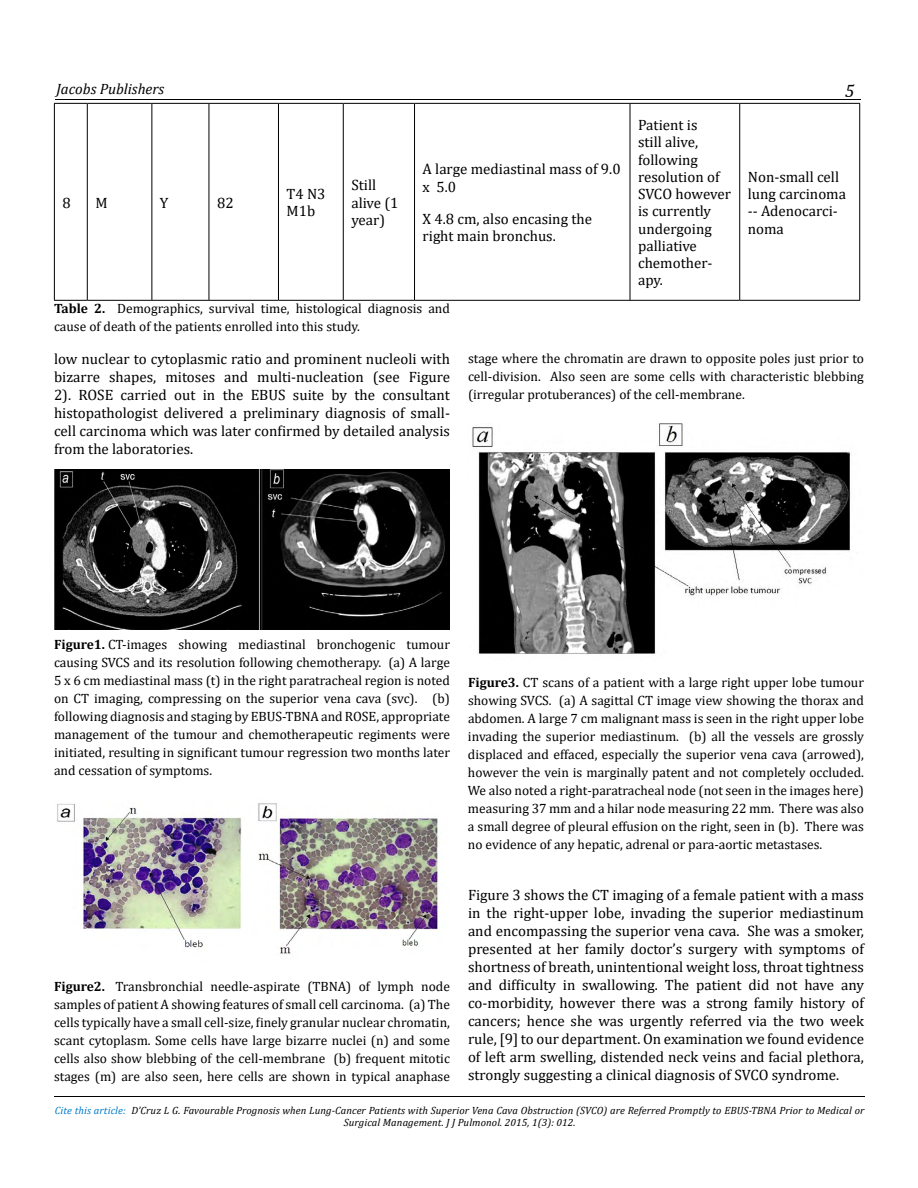
<style>
.page{position:relative;width:918px;height:1188px;background:#fff}
.page>*{position:absolute;margin:0;border:0;box-sizing:border-box;transform-origin:0 0}
.t1{font:italic 18px "Cambria";color:#000}
.t2{font:15px/17.2px "Cambria";color:#000}
.t3{font:italic 15px "Cambria";color:#000}
.t4{font:13.5px/18px "Cambria";color:#000;text-align:justify}
.t5{font:italic 10.5px/12px "Cambria";letter-spacing:.01em;color:#000;text-align:center}
.s1{font-weight:700}
.s2{color:#007bca}
</style>
<div class="page">
<hr style="left:54px;top:103px;width:33px;height:1px;background:#000">
<hr style="left:87px;top:103px;width:65px;height:1px;background:#000">
<hr style="left:152px;top:103px;width:57px;height:1px;background:#000">
<hr style="left:209px;top:103px;width:69px;height:1px;background:#000">
<hr style="left:278px;top:103px;width:65px;height:1px;background:#000">
<hr style="left:343px;top:103px;width:72px;height:1px;background:#000">
<hr style="left:415px;top:103px;width:215px;height:1px;background:#000">
<hr style="left:630px;top:103px;width:110px;height:1px;background:#000">
<hr style="left:740px;top:103px;width:120px;height:1px;background:#000">
<hr style="left:54px;top:300px;width:33px;height:1px;background:#000">
<hr style="left:87px;top:300px;width:65px;height:1px;background:#000">
<hr style="left:152px;top:300px;width:57px;height:1px;background:#000">
<hr style="left:209px;top:300px;width:69px;height:1px;background:#000">
<hr style="left:278px;top:300px;width:65px;height:1px;background:#000">
<hr style="left:343px;top:300px;width:72px;height:1px;background:#000">
<hr style="left:415px;top:300px;width:215px;height:1px;background:#000">
<hr style="left:630px;top:300px;width:110px;height:1px;background:#000">
<hr style="left:740px;top:300px;width:120px;height:1px;background:#000">
<hr style="left:54px;top:104px;width:1px;height:196px;background:#000">
<hr style="left:87px;top:104px;width:1px;height:196px;background:#000">
<hr style="left:152px;top:104px;width:1px;height:196px;background:#000">
<hr style="left:209px;top:104px;width:1px;height:196px;background:#000">
<hr style="left:278px;top:104px;width:1px;height:196px;background:#000">
<hr style="left:343px;top:104px;width:1px;height:196px;background:#000">
<hr style="left:414px;top:104px;width:1px;height:196px;background:#000">
<hr style="left:630px;top:104px;width:1px;height:196px;background:#000">
<hr style="left:739px;top:104px;width:1px;height:196px;background:#000">
<hr style="left:859px;top:104px;width:1px;height:196px;background:#000">
<hr style="left:55px;top:100px;width:805px;height:1px;background:#000103">
<hr style="left:55px;top:1096px;width:810px;height:1px;background:#000103">
<img style="left:54px;top:469px;width:396px;height:161px">
<img style="left:57px;top:803px;width:382px;height:151px">
<img style="left:472px;top:423px;width:378px;height:231px">
<p class="t3" style="left:56px;top:78px;width:109px">Jacobs Publishers</p>
<h1 class="t1" style="left:845px;top:79px;width:11px">5</h1>
<p class="t2" style="left:62px;top:194px;width:10px">8</p>
<p class="t2" style="left:95px;top:194px;width:14px">M</p>
<p class="t2" style="left:160px;top:194px;width:10px">Y</p>
<p class="t2" style="left:217px;top:194px;width:18px">82</p>
<p class="t2" style="left:287px;top:185px;width:41px">T4 N3<br>M1b</p>
<p class="t2" style="left:351px;top:177px;width:49px">Still alive (1 year)</p>
<p class="t2" style="left:423px;top:160px;width:200px">A large mediastinal mass of 9.0 x 5.0</p>
<p class="t2" style="left:423px;top:210px;width:171px">X 4.8 cm, also encasing the right main bronchus.</p>
<p class="t2" style="left:638px;top:116px;width:94px">Patient is<br>still alive, following resolution of<br>SVCO however is currently undergoing palliative chemother&shy;apy.</p>
<p class="t2" style="left:748px;top:168px;width:100px">Non-small cell lung carcinoma -- Adenocarci&shy;noma</p>
<p class="t4" style="left:54px;top:299px;width:397px"><span class="s1">Table 2.</span> Demographics, survival time, histological diagnosis and cause of death of the patients enrolled into this study.</p>
<p class="t2" style="left:54px;top:350px;width:398px;line-height:18px;text-align:justify">low nuclear to cytoplasmic ratio and prominent nucleoli with bizarre shapes, mitoses and multi-nucleation (see Figure 2). ROSE carried out in the EBUS suite by the consultant histopathologist delivered a preliminary diagnosis of small&shy;cell carcinoma which was later confirmed by detailed analysis from the laboratories.</p>
<p class="t4" style="left:468px;top:349px;width:398px">stage where the chromatin are drawn to opposite poles just prior to cell-division. Also seen are some cells with characteristic blebbing (irregular protuberances) of the cell-membrane.</p>
<p class="t4" style="left:54px;top:635px;width:398px"><span class="s1">Figure1.</span> CT-images showing mediastinal bronchogenic tumour causing SVCS and its resolution following chemotherapy. (a) A large 5 x 6 cm mediastinal mass (t) in the right paratracheal region is noted on CT imaging, compressing on the superior vena cava (svc). (b) following diagnosis and staging by EBUS-TBNA and ROSE, appropriate management of the tumour and chemotherapeutic regiments were initiated, resulting in significant tumour regression two months later and cessation of symptoms.</p>
<p class="t4" style="left:54px;top:977px;width:398px"><span class="s1">Figure2.</span> Transbronchial needle-aspirate (TBNA) of lymph node samples of patient A showing features of small cell carcinoma. (a) The cells typically have a small cell-size, finely granular nuclear chromatin, scant cytoplasm. Some cells have large bizarre nuclei (n) and some cells also show blebbing of the cell-membrane (b) frequent mitotic stages (m) are also seen, here cells are shown in typical anaphase</p>
<p class="t4" style="left:468px;top:673px;width:398px"><span class="s1">Figure3.</span> CT scans of a patient with a large right upper lobe tumour showing SVCS. (a) A sagittal CT image view showing the thorax and abdomen. A large 7 cm malignant mass is seen in the right upper lobe invading the superior mediastinum. (b) all the vessels are grossly displaced and effaced, especially the superior vena cava (arrowed), however the vein is marginally patent and not completely occluded.<br>We also noted a right-paratracheal node (not seen in the images here) measuring 37 mm and a hilar node measuring 22 mm. There was also a small degree of pleural effusion on the right, seen in (b). There was no evidence of any hepatic, adrenal or para-aortic metastases.</p>
<p class="t2" style="left:468px;top:885px;width:398px;line-height:18px;text-align:justify">Figure 3 shows the CT imaging of a female patient with a mass in the right-upper lobe, invading the superior mediastinum and encompassing the superior vena cava. She was a smoker, presented at her family doctor’s surgery with symptoms of shortness of breath, unintentional weight loss, throat tightness and difficulty in swallowing. The patient did not have any co-morbidity, however there was a strong family history of cancers; hence she was urgently referred via the two week rule, [9] to our department. On examination we found evidence of left arm swelling, distended neck veins and facial plethora, strongly suggesting a clinical diagnosis of SVCO syndrome.</p>
<p class="t5" style="left:55px;top:1104px;width:811px"><span class="s2">Cite this article:</span> D’Cruz L G. Favourable Prognosis when Lung-Cancer Patients with Superior Vena Cava Obstruction (SVCO) are Referred Promptly to EBUS-TBNA Prior to Medical or<br>Surgical Management. J J Pulmonol. 2015, 1(3): 012.</p>
</div>
